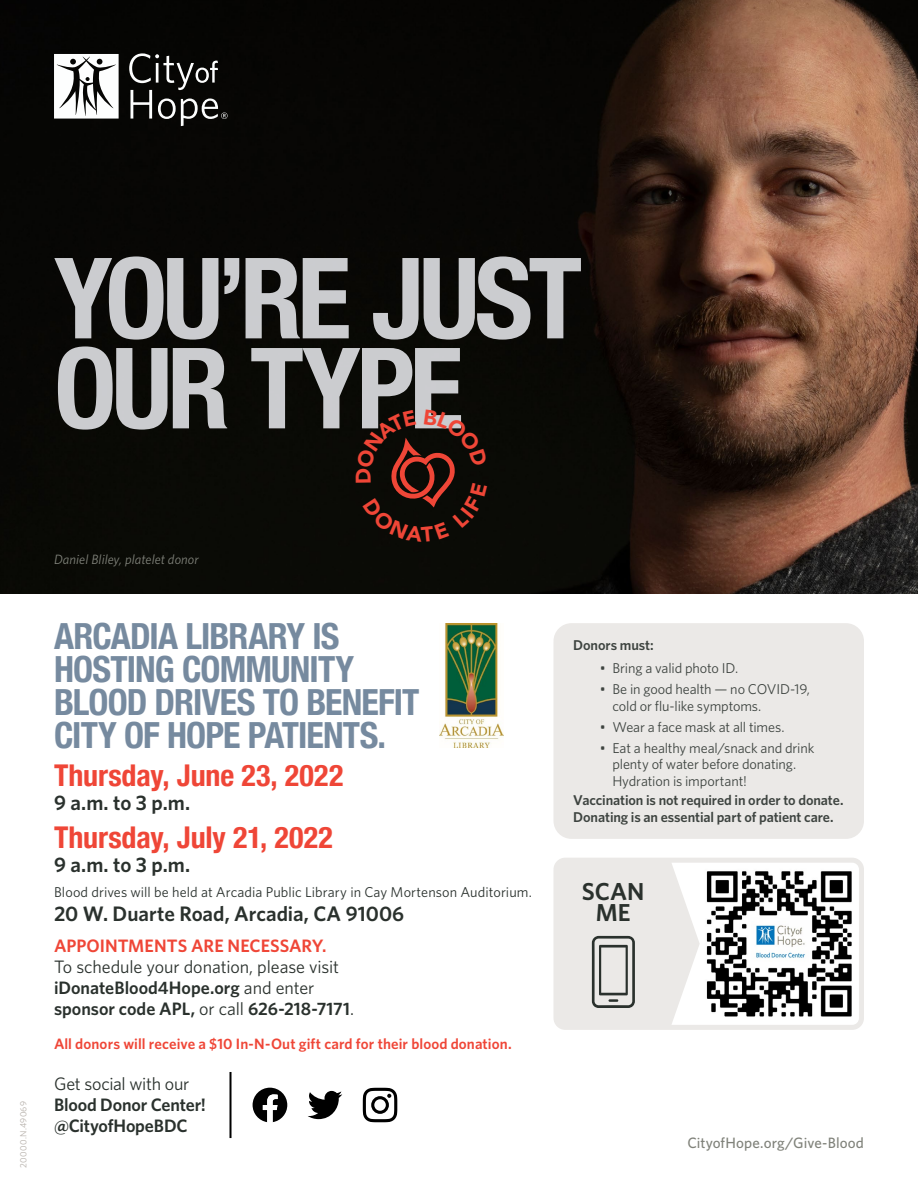
<style>
.page{position:relative;width:918px;height:1188px;background:#fff}
.page>*{position:absolute;margin:0;border:0;box-sizing:border-box;transform-origin:0 0}
.t1{font:700 condensed 112.5px/90px "Helvetica Neue";letter-spacing:-.045em;color:#e2e3e7}
.t2{font:700 condensed 36px/33px "Helvetica Neue";letter-spacing:-.025em;color:#768a9f}
.t3{font:700 condensed 30px "Helvetica Neue";color:#ef4637}
.t4{font:600 24.6px/21.3px "Whitney";color:#2a312d;text-align:center}
.t5{font:600 21px "Whitney";color:#2a312d}
.t6{font:18px/21px "Whitney";letter-spacing:-.01em;color:#2a312d}
.t7{font:600 18px/21px "Whitney";letter-spacing:-.01em;color:#2a312d}
.t8{font:600 18px "Whitney";color:#ef4637}
.t9{font:600 15px "Whitney";letter-spacing:.005em;color:#ef4637}
.t10{font:500 15px "Whitney";letter-spacing:.01em;color:#80827a}
.t11{font:14.25px/16.5px "Whitney";letter-spacing:-.005em;color:#2a312d}
.t12{font:600 14.25px/16.5px "Whitney";letter-spacing:-.005em;color:#2a312d}
.t13{font:italic 13.5px "Whitney";letter-spacing:.005em;color:#80827a}
.t14{font:9px "Whitney";letter-spacing:.03em;color:#b4aea8}
.s1{font-weight:600}
</style>
<div class="page">
<img style="left:0;top:0;width:918px;height:593px">
<svg style="left:54px;top:54px;width:65px;height:65px"></svg>
<svg style="left:129px;top:53px;width:99px;height:73px;background:#31312f"></svg>
<svg style="left:554px;top:858px;width:310px;height:172px;background:#edecea"></svg>
<div style="left:554px;top:623px;width:310px;height:216px;background:#ebe9e7;border-radius:18px"></div>
<img style="left:701px;top:865px;width:154px;height:157px">
<svg style="left:308px;top:1091px;width:34px;height:28px"></svg>
<svg style="left:363px;top:1088px;width:34px;height:34px"></svg>
<svg style="left:253px;top:1088px;width:34px;height:34px"></svg>
<svg style="left:592px;top:936px;width:43px;height:72px;background:#b0b1af"></svg>
<hr style="left:229px;top:1072px;width:3px;height:66px;background:#000">
<img style="left:440px;top:623px;width:64px;height:125px">
<svg style="left:356px;top:409px;width:132px;height:133px;background:#1a0e09"></svg>
<h1 class="t1" style="left:54px;top:246px;width:530px">YOU’RE JUST<br>OUR TYPE</h1>
<p class="t14" style="left:17px;top:1168px;width:68px;rotate:-90deg">20000.N.49069</p>
<p class="t13" style="left:54px;top:550px;width:146px">Daniel Bliley, platelet donor</p>
<h2 class="t2" style="left:54px;top:617px;width:367px">ARCADIA LIBRARY IS<br>HOSTING COMMUNITY<br>BLOOD DRIVES TO BENEFIT<br>CITY OF HOPE PATIENTS.</h2>
<h3 class="t3" style="left:54px;top:750px;width:291px">Thursday, June 23, 2022</h3>
<h3 class="t5" style="left:54px;top:789px;width:138px">9 a.m. to 3 p.m.</h3>
<h3 class="t3" style="left:54px;top:813px;width:281px">Thursday, July 21, 2022</h3>
<h3 class="t5" style="left:54px;top:851px;width:138px">9 a.m. to 3 p.m.</h3>
<p class="t11" style="left:54px;top:883px;width:479px">Blood drives will be held at Arcadia Public Library in Cay Mortenson Auditorium.</p>
<h3 class="t5" style="left:54px;top:900px;width:352px">20 W. Duarte Road, Arcadia, CA 91006</h3>
<p class="t8" style="left:54px;top:934px;width:274px">APPOINTMENTS ARE NECESSARY.</p>
<p class="t6" style="left:54px;top:956px;width:302px">To schedule your donation, please visit <span class="s1">iDonateBlood4Hope.org</span> and enter <span class="s1">sponsor code APL,</span> or call <span class="s1">626-218-7171</span>.</p>
<p class="t9" style="left:54px;top:1033px;width:459px">All donors will receive a $10 In-N-Out gift card for their blood donation.</p>
<p class="t6" style="left:54px;top:1073px;width:137px">Get social with our</p>
<p class="t7" style="left:54px;top:1094px;width:154px">Blood Donor Center! @CityofHopeBDC</p>
<p class="t12" style="left:573px;top:637px;width:82px">Donors must:</p>
<p class="t11" style="left:600px;top:660px;width:140px">• Bring a valid photo ID.</p>
<p class="t11" style="left:612px;top:681px;width:199px;text-indent:-13px">• Be in good health — no COVID-19, cold or flu-like symptoms.</p>
<p class="t11" style="left:600px;top:718px;width:186px">• Wear a face mask at all times.</p>
<p class="t11" style="left:612px;top:739px;width:204px;text-indent:-13px">• Eat a healthy meal/snack and drink plenty of water before donating.<br>Hydration is important!</p>
<p class="t12" style="left:573px;top:792px;width:272px">Vaccination is not required in order to donate.<br>Donating is an essential part of patient care.</p>
<h3 class="t4" style="left:582px;top:880px;width:64px">SCAN<br>ME</h3>
<p class="t10" style="left:687px;top:1132px;width:178px">CityofHope.org/Give-Blood</p>
</div>
